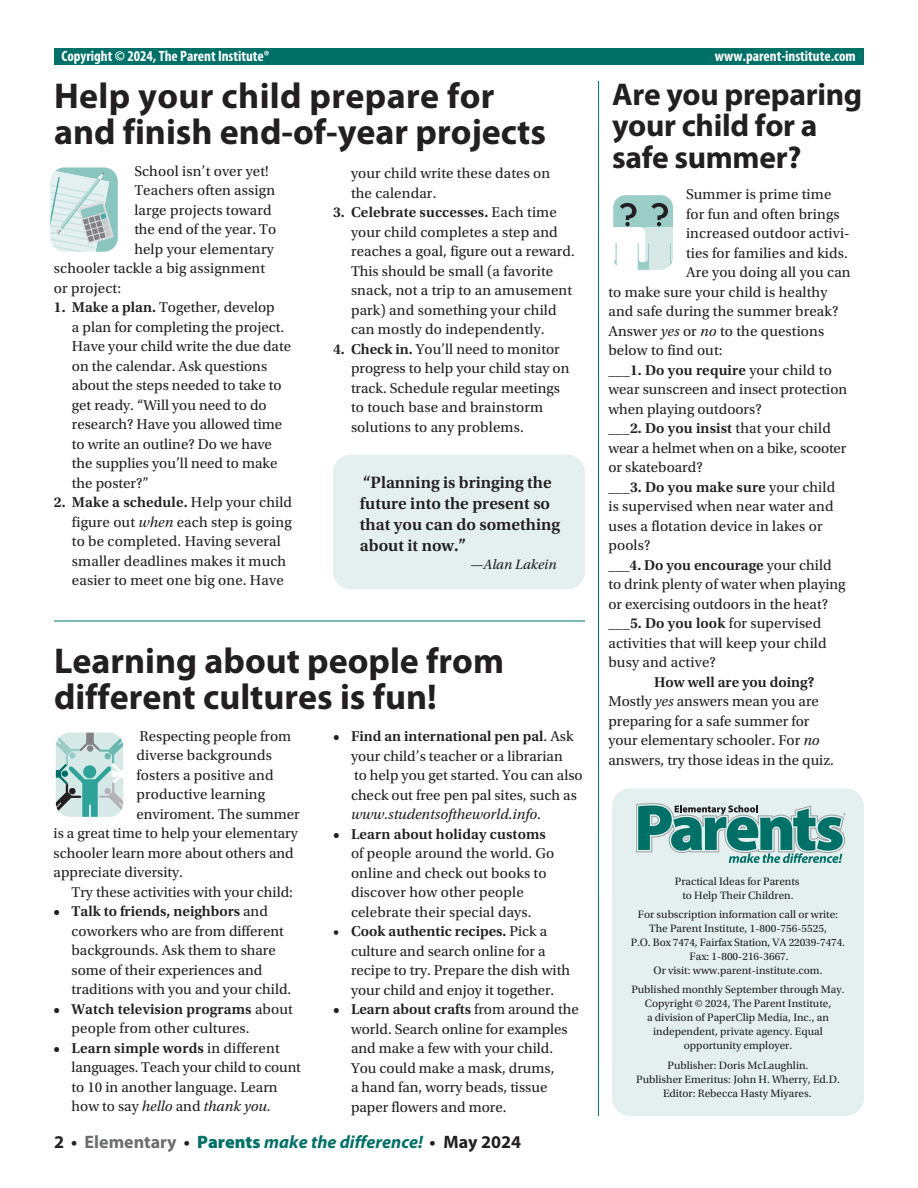
<style>
.page{position:relative;width:918px;height:1188px;background:#fff}
.page>*{position:absolute;margin:0;border:0;box-sizing:border-box;transform-origin:0 0}
.t1{font:700 36px/36px "Myriad Pro";color:#231f20}
.t2{font:700 31.5px/31.5px "Myriad Pro";letter-spacing:-.01em;color:#231f20}
.t3{font:italic 700 18px "Myriad Pro";color:#007167}
.t4{font:600 17.25px/21px "Utopia Std";color:#231f20}
.t5{font:15px/19.5px "Utopia Std";color:#231f20}
.t6{font:600 15px "Utopia Std";letter-spacing:.01em;color:#231f20}
.t7{font:700 condensed 15px "Myriad Pro";color:#fff}
.t8{font:italic 14.25px "Utopia Std";color:#231f20}
.t9{font:11.25px/14.1px "Utopia Std";color:#231f20;text-align:center}
.s1{font-weight:600}
.s2{font-style:italic}
.s3{font-weight:400}
.s4{font-style:normal;color:#231f20}
.s5{font-style:normal;color:#6c6d70}
.s6{font-weight:900;font-style:normal}
</style>
<div class="page">
<div style="left:612px;top:789px;width:252px;height:327px;background:#e4f0ef;border-radius:18px"></div>
<hr style="left:598px;top:81px;width:1px;height:1035px;background:#007167">
<svg style="left:50px;top:167px;width:68px;height:85px;background:#c0dad8"></svg>
<svg style="left:55px;top:732px;width:69px;height:85px;background:#adcfcd"></svg>
<svg style="left:613px;top:195px;width:60px;height:75px"></svg>
<div style="left:54px;top:49px;width:810px;height:16px;background:#007167"></div>
<div style="left:333px;top:454px;width:252px;height:136px;background:#e4f0ef;border-radius:18px"></div>
<svg style="left:636px;top:803px;width:210px;height:60px"></svg>
<hr style="left:54px;top:621px;width:531px;height:1px;background:#007167">
<p class="t7" style="left:62px;top:46px;width:210px">Copyright © 2024, The Parent Institute®</p>
<p class="t7" style="left:715px;top:46px;width:142px">www.parent-institute.com</p>
<h1 class="t1" style="left:54px;top:77px;width:494px">Help your child prepare for and finish end-of-year projects</h1>
<h2 class="t2" style="left:612px;top:77px;width:252px">Are you preparing your child for a safe summer?</h2>
<p class="t5" style="left:134px;top:161px;width:136px">School isn’t over yet!</p>
<p class="t5" style="left:134px;top:181px;width:142px">Teachers often assign</p>
<p class="t5" style="left:134px;top:200px;width:139px">large projects toward</p>
<p class="t5" style="left:134px;top:220px;width:143px">the end of the year. To</p>
<p class="t5" style="left:134px;top:239px;width:141px">help your elementary</p>
<p class="t5" style="left:54px;top:259px;width:213px">schooler tackle a big assignment</p>
<p class="t5" style="left:54px;top:278px;width:69px">or project:</p>
<p class="t5" style="left:72px;top:298px;width:221px;text-indent:-18px"><span class="s1">1. Make a plan.</span> Together, develop<br>a plan for completing the project.<br>Have your child write the due date on the calendar. Ask questions about the steps needed to take to get ready. “Will you need to do research? Have you allowed time to write an outline? Do we have the supplies you’ll need to make the poster?”</p>
<p class="t5" style="left:72px;top:493px;width:222px;text-indent:-18px"><span class="s1">2. Make a schedule.</span> Help your child figure out <span class="s2">when</span> each step is going to be completed. Having several smaller deadlines makes it much easier to meet one big one. Have</p>
<p class="t5" style="left:351px;top:164px;width:201px">your child write these dates on the calendar.</p>
<p class="t5" style="left:351px;top:203px;width:225px;text-indent:-18px"><span class="s1">3. Celebrate successes.</span> Each time your child completes a step and reaches a goal, figure out a reward.<br>This should be small (a favorite snack, not a trip to an amusement park) and something your child can mostly do independently.</p>
<p class="t5" style="left:351px;top:339px;width:220px;text-indent:-18px"><span class="s1">4. Check in.</span> You’ll need to monitor progress to help your child stay on track. Schedule regular meetings to touch base and brainstorm solutions to any problems.</p>
<p class="t5" style="left:686px;top:185px;width:147px">Summer is prime time</p>
<p class="t5" style="left:686px;top:204px;width:155px">for fun and often brings</p>
<p class="t5" style="left:686px;top:224px;width:165px">increased outdoor activi-</p>
<p class="t5" style="left:686px;top:243px;width:163px">ties for families and kids.</p>
<p class="t5" style="left:686px;top:263px;width:166px">Are you doing all you can</p>
<p class="t5" style="left:608px;top:282px;width:221px">to make sure your child is healthy</p>
<p class="t5" style="left:608px;top:302px;width:232px">and safe during the summer break?</p>
<p class="t5" style="left:608px;top:321px;width:217px">Answer <span class="s2">yes</span> or <span class="s2">no</span> to the questions</p>
<p class="t5" style="left:608px;top:341px;width:116px">below to find out:</p>
<p class="t6" style="left:608px;top:361px;width:225px">___1. Do you require <span class="s3">your child to</span></p>
<p class="t5" style="left:608px;top:380px;width:240px">wear sunscreen and insect protection</p>
<p class="t5" style="left:608px;top:399px;width:155px">when playing outdoors?</p>
<p class="t6" style="left:608px;top:420px;width:224px">___2. Do you insist <span class="s3">that your child</span></p>
<p class="t5" style="left:608px;top:438px;width:239px">wear a helmet when on a bike, scooter</p>
<p class="t5" style="left:608px;top:458px;width:96px">or skateboard?</p>
<p class="t6" style="left:608px;top:478px;width:228px">___3. Do you make sure <span class="s3">your child</span></p>
<p class="t5" style="left:608px;top:497px;width:227px">is supervised when near water and</p>
<p class="t5" style="left:608px;top:516px;width:216px">uses a flotation device in lakes or</p>
<p class="t5" style="left:608px;top:536px;width:44px">pools?</p>
<p class="t6" style="left:608px;top:556px;width:225px">___4. Do you encourage <span class="s3">your child</span></p>
<p class="t5" style="left:608px;top:575px;width:239px">to drink plenty of water when playing</p>
<p class="t5" style="left:608px;top:594px;width:221px">or exercising outdoors in the heat?</p>
<p class="t6" style="left:608px;top:615px;width:214px">___5. Do you look <span class="s3">for supervised</span></p>
<p class="t5" style="left:608px;top:633px;width:220px">activities that will keep your child</p>
<p class="t5" style="left:608px;top:653px;width:109px">busy and active?</p>
<p class="t5" style="left:608px;top:672px;width:227px;text-indent:46px"><span class="s1">How well are you doing?<br></span>Mostly <span class="s2">yes</span> answers mean you are preparing for a safe summer for your elementary schooler. For <span class="s2">no </span>answers, try those ideas in the quiz.</p>
<p class="t4" style="left:360px;top:472px;width:202px">“Planning is bringing the future into the present so that you can do something about it now.”</p>
<p class="t8" style="left:470px;top:556px;width:88px">—Alan Lakein</p>
<h1 class="t1" style="left:54px;top:642px;width:451px">Learning about people from different cultures is fun!</h1>
<p class="t5" style="left:140px;top:726px;width:153px">Respecting people from</p>
<p class="t5" style="left:137px;top:746px;width:137px">diverse backgrounds</p>
<p class="t5" style="left:137px;top:765px;width:139px">fosters a positive and</p>
<p class="t5" style="left:137px;top:785px;width:130px">productive learning</p>
<p class="t5" style="left:137px;top:804px;width:165px">enviroment. The summer</p>
<p class="t5" style="left:54px;top:824px;width:246px">is a great time to help your elementary</p>
<p class="t5" style="left:54px;top:843px;width:242px">schooler learn more about others and</p>
<p class="t5" style="left:54px;top:863px;width:131px">appreciate diversity.</p>
<p class="t5" style="left:72px;top:882px;width:223px">Try these activities with your child:</p>
<p class="t5" style="left:72px;top:902px;width:221px;text-indent:-18px"><span class="s1">• Talk to friends, neighbors</span> and coworkers who are from different backgrounds. Ask them to share some of their experiences and traditions with you and your child.</p>
<p class="t5" style="left:72px;top:999px;width:223px;text-indent:-18px"><span class="s1">• Watch television programs</span> about people from other cultures.</p>
<p class="t5" style="left:72px;top:1038px;width:231px;text-indent:-18px"><span class="s1">• Learn simple words</span> in different languages. Teach your child to count to 10 in another language. Learn how to say <span class="s2">hello</span> and <span class="s2">thank you.</span></p>
<p class="t5" style="left:351px;top:727px;width:233px;text-indent:-18px"><span class="s1">• Find an international pen pal</span>. Ask your child’s teacher or a librarian<br>to help you get started. You can also check out free pen pal sites, such as <span class="s2">www.studentsoftheworld.info</span>.</p>
<p class="t6" style="left:333px;top:826px;width:214px">• Learn about holiday customs</p>
<p class="t5" style="left:351px;top:844px;width:205px">of people around the world. Go online and check out books to discover how other people celebrate their special days.</p>
<p class="t5" style="left:351px;top:922px;width:220px;text-indent:-18px">• <span class="s1">Cook authentic recipes.</span> Pick a culture and search online for a recipe to try. Prepare the dish with your child and enjoy it together.</p>
<p class="t5" style="left:351px;top:1000px;width:229px;text-indent:-18px"><span class="s1">• Learn about crafts</span> from around the world. Search online for examples and make a few with your child.<br>You could make a mask, drums,<br>a hand fan, worry beads, tissue paper flowers and more.</p>
<p class="t9" style="left:675px;top:874px;width:126px">Practical Ideas for Parents to Help Their Children.</p>
<p class="t9" style="left:631px;top:907px;width:216px">For subscription information call or write:<br>The Parent Institute, 1-800-756-5525,<br>P.O. Box 7474, Fairfax Station, VA 22039-7474.<br>Fax: 1-800-216-3667.<br>Or visit: www.parent-institute.com.</p>
<p class="t9" style="left:631px;top:982px;width:215px">Published monthly September through May.<br>Copyright © 2024, The Parent Institute,<br>a division of PaperClip Media, Inc., an independent, private agency. Equal opportunity employer.</p>
<p class="t9" style="left:636px;top:1059px;width:205px">Publisher: Doris McLaughlin.<br>Publisher Emeritus: John H. Wherry, Ed.D.<br>Editor: Rebecca Hasty Miyares.</p>
<p class="t3" style="left:54px;top:1130px;width:469px"><span class="s4">2 •</span> <span class="s5">Elementary</span> <span class="s4">•</span> <span class="s6">Parents</span> make the difference! <span class="s4">• May 2024</span></p>
</div>
